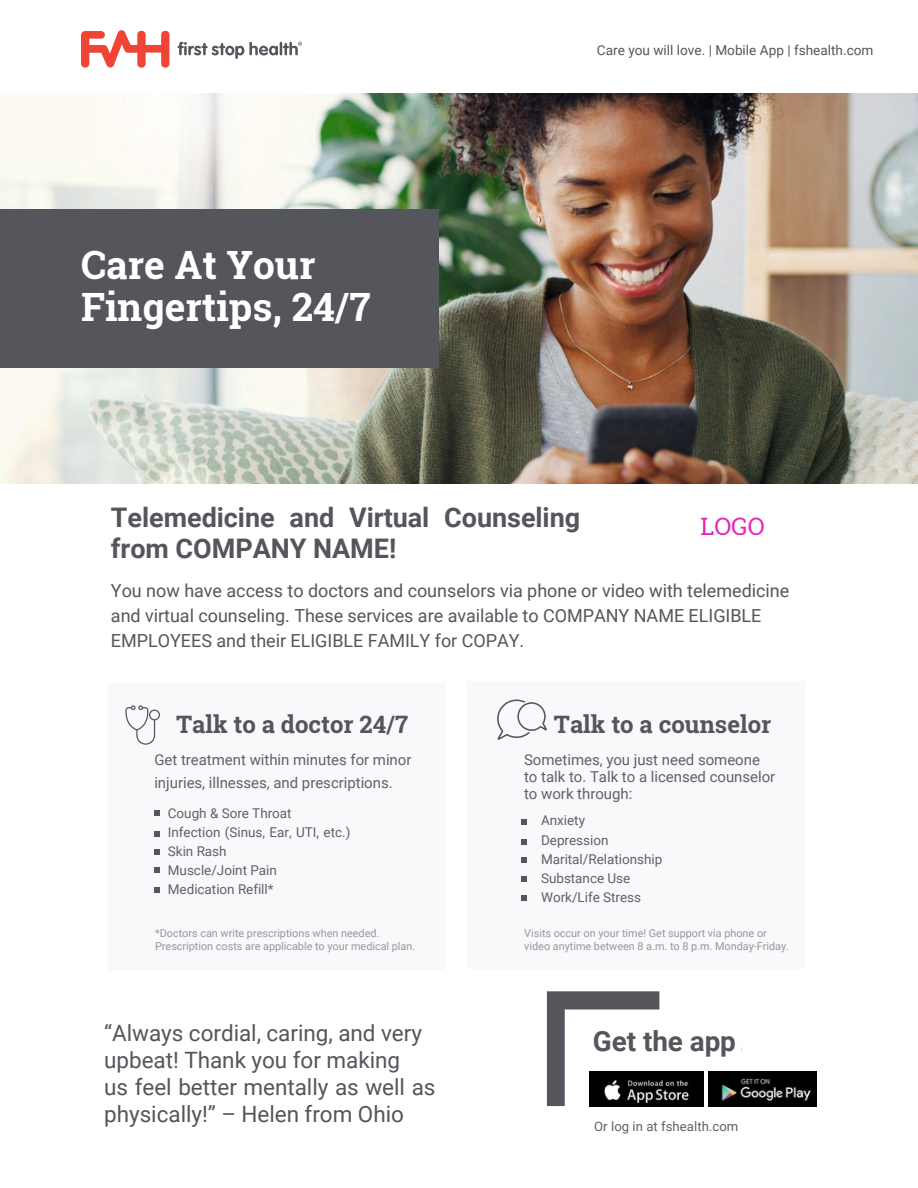
<style>
.page{position:relative;width:918px;height:1188px;background:#fff}
.page>*{position:absolute;margin:0;border:0;box-sizing:border-box;transform-origin:0 0}
.t1{font:700 39px/41.7px "Roboto Slab";color:#fff}
.t2{font:700 27.9px "Roboto";color:#54565c}
.t3{font:700 27px/30.3px "Roboto";color:#54565c}
.t4{font:700 24px "Roboto Slab";color:#54565c}
.t5{font:24px "Roboto Slab";color:#e824bd}
.t6{font:22.5px/27px "Roboto";color:#54565c}
.t7{font:18px/24.8px "Roboto";color:#53565c}
.t8{font:15px/22.5px "Roboto";color:#606166}
.t9{font:13.65px "Roboto";color:#54565c}
.t10{font:13.5px/19.2px "Roboto";color:#606166}
.t11{font:13.2px "Roboto";letter-spacing:.005em;color:#606166}
.t12{font:10.95px/12.8px "Roboto";color:#99969b}
</style>
<div class="page">
<img style="left:0;top:93px;width:918px;height:390px">
<svg style="left:81px;top:30px;width:88px;height:38px"></svg>
<div style="left:0;top:209px;width:439px;height:159px;background:#54565c"></div>
<svg style="left:177px;top:42px;width:125px;height:17px"></svg>
<img style="left:590px;top:1072px;width:113px;height:35px">
<img style="left:708px;top:1072px;width:108px;height:34px">
<svg style="left:547px;top:991px;width:112px;height:115px"></svg>
<div style="left:467px;top:681px;width:337px;height:288px;background:#f7f9fb"></div>
<div style="left:109px;top:683px;width:337px;height:288px;background:#f7f9fb"></div>
<svg style="left:154px;top:810px;width:6px;height:6px"></svg>
<svg style="left:154px;top:831px;width:6px;height:5px"></svg>
<svg style="left:154px;top:849px;width:6px;height:6px"></svg>
<svg style="left:154px;top:868px;width:6px;height:5px"></svg>
<svg style="left:154px;top:887px;width:6px;height:6px"></svg>
<svg style="left:125px;top:705px;width:35px;height:40px"></svg>
<svg style="left:497px;top:699px;width:50px;height:41px"></svg>
<svg style="left:521px;top:819px;width:6px;height:5px"></svg>
<svg style="left:521px;top:839px;width:6px;height:6px"></svg>
<svg style="left:521px;top:858px;width:6px;height:5px"></svg>
<svg style="left:521px;top:876px;width:6px;height:6px"></svg>
<svg style="left:521px;top:895px;width:6px;height:6px"></svg>
<p class="t9" style="left:597px;top:42px;width:278px">Care you will love. | Mobile App | fshealth.com</p>
<p class="t1" style="left:81px;top:243px;width:291px">Care At Your<br>Fingertips, 24/7</p>
<p class="t3" style="left:111px;top:503px;width:471px">Telemedicine and Virtual Counseling from COMPANY NAME!</p>
<p class="t5" style="left:700px;top:510px;width:66px">LOGO</p>
<p class="t7" style="left:111px;top:579px;width:680px">You now have access to doctors and counselors via phone or video with telemedicine and virtual counseling. These services are available to COMPANY NAME ELIGIBLE<br>EMPLOYEES and their ELIGIBLE FAMILY for COPAY.</p>
<p class="t4" style="left:176px;top:707px;width:233px">Talk to a doctor 24/7</p>
<p class="t4" style="left:554px;top:707px;width:219px">Talk to a counselor</p>
<p class="t8" style="left:154px;top:749px;width:259px">Get treatment within minutes for minor injuries, illnesses, and prescriptions.</p>
<p class="t8" style="left:524px;top:749px;width:237px">Sometimes, you just need someone</p>
<p class="t8" style="left:524px;top:769px;width:253px;line-height:16.8px">to talk to. Talk to a licensed counselor to work through:</p>
<p class="t10" style="left:168px;top:803px;width:125px">Cough &amp; Sore Throat</p>
<p class="t10" style="left:168px;top:823px;width:184px">Infection (Sinus, Ear, UTI, etc.)<br>Skin Rash</p>
<p class="t10" style="left:168px;top:861px;width:111px">Muscle/Joint Pain</p>
<p class="t10" style="left:168px;top:880px;width:107px">Medication Refill*</p>
<p class="t10" style="left:541px;top:811px;width:46px">Anxiety</p>
<p class="t10" style="left:541px;top:830px;width:123px">Depression<br>Marital/Relationship<br>Substance Use<br>Work/Life Stress</p>
<p class="t12" style="left:155px;top:927px;width:262px">*Doctors can write prescriptions when needed.<br>Prescription costs are applicable to your medical plan.</p>
<p class="t12" style="left:524px;top:927px;width:266px">Visits occur on your time! Get support via phone or video anytime between 8 a.m. to 8 p.m. Monday-Friday.</p>
<p class="t6" style="left:104px;top:1019px;width:319px">“Always cordial, caring, and very upbeat! Thank you for making</p>
<p class="t6" style="left:104px;top:1073px;width:333px">us feel better mentally as well as physically!” – Helen from Ohio</p>
<p class="t2" style="left:593px;top:1025px;width:145px">Get the app</p>
<p class="t11" style="left:594px;top:1119px;width:146px">Or log in at fshealth.com</p>
</div>
